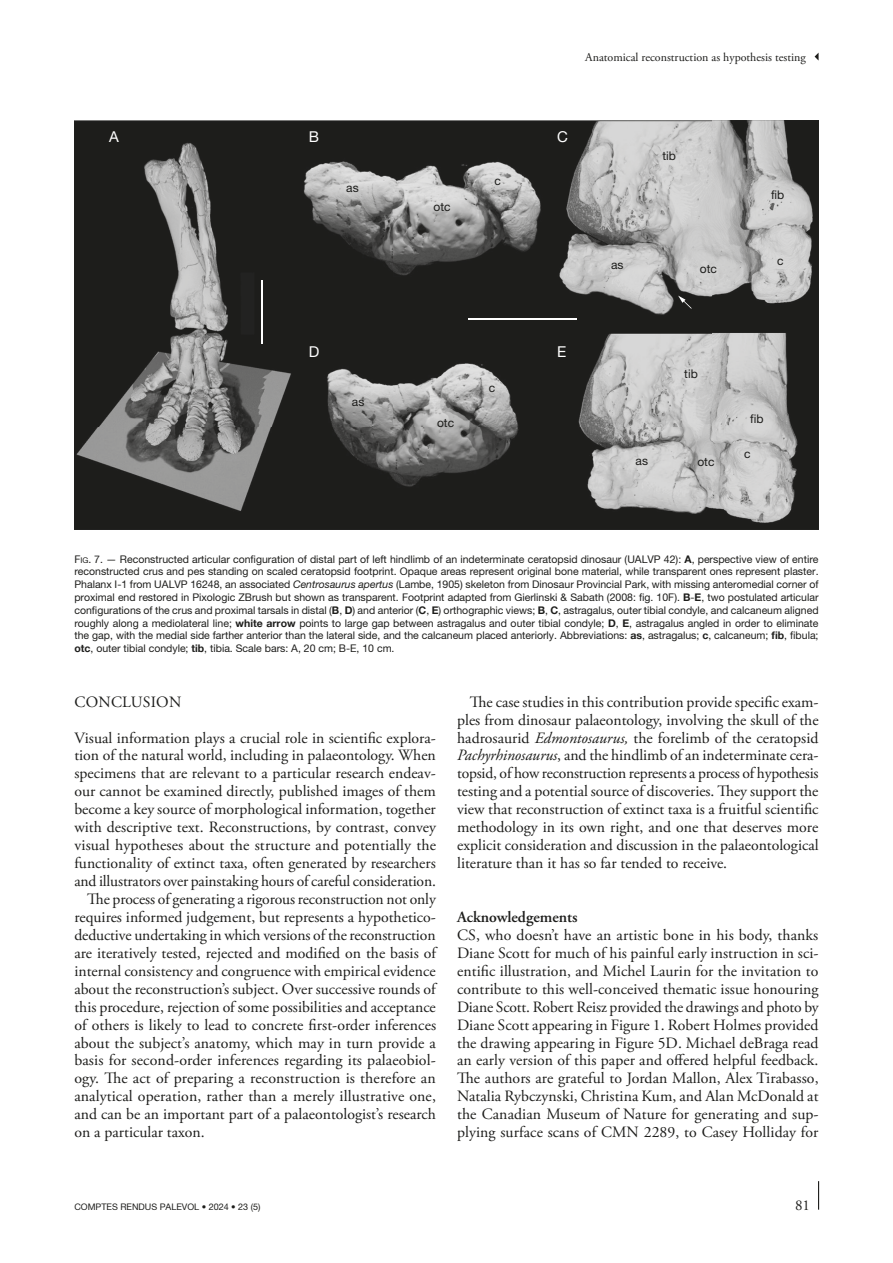
<style>
.page{position:relative;width:893px;height:1263px;background:#fff}
.page>*{position:absolute;margin:0;border:0;box-sizing:border-box;transform-origin:0 0}
.Texte_courant_Suite{font:15.75px/18px "Adobe Garamond Pro";color:#1d1d1b;text-align:justify}
.Texte_courant_1er_para{font:15.75px/18px "Adobe Garamond Pro";letter-spacing:-.01em;color:#1d1d1b;text-align:justify}
.Remerciements_Titre{font:600 15.75px "Adobe Garamond Pro";color:#1d1d1b}
.Titre_1{font:15.75px "Adobe Garamond Pro";letter-spacing:.015em;color:#1d1d1b}
.t1{font:15px "Helvetica Neue 3";color:#fff}
.t2{font:15px "Adobe Garamond Pro";color:#1d1d1b}
.t3{font:12px "Adobe Garamond Pro Regular 3";color:#1d1d1b}
.t4{font:12px "Helvetica Neue 3";color:#1d1d1b}
.t5{font:10.5px/12.8px "Helvetica Neue";color:#1d1d1b;text-align:justify}
.t6{font:9px "Helvetica Neue 2";color:#1d1d1b}
.s1{font-style:inherit}
.s2{font-size:7.8px}
.s3{font-weight:700}
.s4{font-style:italic}
.s5{font-family:"Helvetica Neue Bold 2"}
</style>
<div class="page">
<svg style="left:818px;top:1181px;width:1px;height:29px"></svg>
<svg style="left:815px;top:53px;width:4px;height:8px"></svg>
<img style="left:74px;top:121px;width:745px;height:409px">
<hr style="left:468px;top:319px;width:108px;height:1px;background:#fff">
<hr style="left:261px;top:280px;width:1px;height:64px;background:#fff">
<svg style="left:678px;top:296px;width:14px;height:13px"></svg>
<p class="t3" style="left:585px;top:50px;width:222px">Anatomical reconstruction as hypothesis testing</p>
<p class="t1" style="left:109px;top:128px;width:11px">A</p>
<p class="t1" style="left:309px;top:128px;width:12px">B</p>
<p class="t1" style="left:557px;top:128px;width:12px">C</p>
<p class="t4" style="left:346px;top:181px;width:14px">as</p>
<p class="t4" style="left:433px;top:199px;width:19px">otc</p>
<p class="t4" style="left:495px;top:173px;width:8px">c</p>
<p class="t4" style="left:662px;top:148px;width:15px">tib</p>
<p class="t4" style="left:611px;top:258px;width:14px">as</p>
<p class="t4" style="left:700px;top:262px;width:19px">otc</p>
<p class="t4" style="left:771px;top:188px;width:15px">fib</p>
<p class="t4" style="left:777px;top:253px;width:8px">c</p>
<p class="t1" style="left:309px;top:343px;width:12px">D</p>
<p class="t1" style="left:557px;top:343px;width:11px">E</p>
<p class="t4" style="left:352px;top:394px;width:14px">as</p>
<p class="t4" style="left:437px;top:416px;width:19px">otc</p>
<p class="t4" style="left:489px;top:381px;width:8px">c</p>
<p class="t4" style="left:684px;top:366px;width:15px">tib</p>
<p class="t4" style="left:636px;top:454px;width:14px">as</p>
<p class="t4" style="left:697px;top:455px;width:19px">otc</p>
<p class="t4" style="left:750px;top:412px;width:15px">fib</p>
<p class="t4" style="left:744px;top:447px;width:8px">c</p>
<p class="t5" style="left:74px;top:552px;width:746px"><span class="s1">F</span><span class="s2">ig</span><span class="s1">. 7</span>. — Reconstructed articular configuration of distal part of left hindlimb of an indeterminate ceratopsid dinosaur (UALVP 42): <span class="s3">A</span>, perspective view of entire reconstructed crus and pes standing on scaled ceratopsid footprint. Opaque areas represent original bone material, while transparent ones represent plaster.<br>Phalanx I-1 from UALVP 16248, an associated <span class="s4">Centrosaurus apertus</span> (Lambe, 1905) skeleton from Dinosaur Provincial Park, with missing anteromedial corner of proximal end restored in Pixologic ZBrush but shown as transparent. Footprint adapted from Gierlinski &amp; Sabath (2008: fig. 10F). <span class="s3">B</span>-<span class="s3">E</span>, two postulated articular configurations of the crus and proximal tarsals in distal (<span class="s3">B</span>, <span class="s3">D</span>) and anterior (<span class="s3">C</span>, <span class="s3">E</span>) orthographic views; <span class="s3">B</span>, <span class="s3">C</span>, astragalus, outer tibial condyle, and calcaneum aligned roughly along a mediolateral line; <span class="s3">white arrow</span> points to large gap between astragalus and outer tibial condyle; <span class="s3">D</span>, <span class="s3">E</span>, astragalus angled in order to eliminate the gap, with the medial side farther anterior than the lateral side, and the calcaneum placed anteriorly. Abbreviations: <span class="s3">as</span>, astragalus; <span class="s3">c</span>, calcaneum; <span class="s5">fib</span>, fibula; <span class="s3">otc</span>, outer tibial condyle; <span class="s3">tib</span>, tibia. Scale bars: A, 20 cm; B-E, 10 cm.</p>
<p class="Titre_1" style="left:75px;top:692px;width:108px">CONCLUSION</p>
<p class="Texte_courant_1er_para" style="left:74px;top:729px;width:363px">Visual information plays a crucial role in scientific explora&shy;tion of the natural world, including in palaeontology. When specimens that are relevant to a particular research endeav&shy;our cannot be examined directly, published images of them become a key source of morphological information, together with descriptive text. Reconstructions, by contrast, convey visual hypotheses about the structure and potentially the functionality of extinct taxa, often generated by researchers and illustrators over painstaking hours of careful consideration.</p>
<p class="Texte_courant_Suite" style="left:74px;top:890px;width:363px;text-indent:13px">The process of generating a rigorous reconstruction not only requires informed judgement, but represents a hypothetico&shy;deductive undertaking in which versions of the reconstruction are iteratively tested, rejected and modified on the basis of internal consistency and congruence with empirical evidence about the reconstruction’s subject. Over successive rounds of this procedure, rejection of some possibilities and acceptance of others is likely to lead to concrete first-order inferences about the subject’s anatomy, which may in turn provide a basis for second-order inferences regarding its palaeobiol&shy;ogy. The act of preparing a reconstruction is therefore an analytical operation, rather than a merely illustrative one, and can be an important part of a palaeontologist’s research on a particular taxon.</p>
<p class="Texte_courant_Suite" style="left:457px;top:693px;width:363px;text-indent:13px">The case studies in this contribution provide specific exam&shy;ples from dinosaur palaeontology, involving the skull of the hadrosaurid <span class="s4">Edmontosaurus,</span> the forelimb of the ceratopsid <span class="s4">Pachyrhinosaurus</span>, and the hindlimb of an indeterminate cera&shy;topsid, of how reconstruction represents a process of hypothesis testing and a potential source of discoveries. They support the view that reconstruction of extinct taxa is a fruitful scientific methodology in its own right, and one that deserves more explicit consideration and discussion in the palaeontological literature than it has so far tended to receive.</p>
<p class="Remerciements_Titre" style="left:457px;top:908px;width:122px">Acknowledgements</p>
<p class="Texte_courant_1er_para" style="left:457px;top:926px;width:363px">CS, who doesn’t have an artistic bone in his body, thanks Diane Scott for much of his painful early instruction in sci&shy;entific illustration, and Michel Laurin for the invitation to contribute to this well-conceived thematic issue honouring Diane Scott. Robert Reisz provided the drawings and photo by Diane Scott appearing in Figure 1. Robert Holmes provided the drawing appearing in Figure 5D. Michael deBraga read an early version of this paper and offered helpful feedback.<br>The authors are grateful to Jordan Mallon, Alex Tirabasso, Natalia Rybczynski, Christina Kum, and Alan McDonald at the Canadian Museum of Nature for generating and sup&shy;plying surface scans of CMN 2289, to Casey Holliday for</p>
<p class="t6" style="left:74px;top:1201px;width:188px">COMPTES RENDUS PALEVOL • 2024 • 23 (5)</p>
<p class="t2" style="left:795px;top:1196px;width:16px">81</p>
</div>
